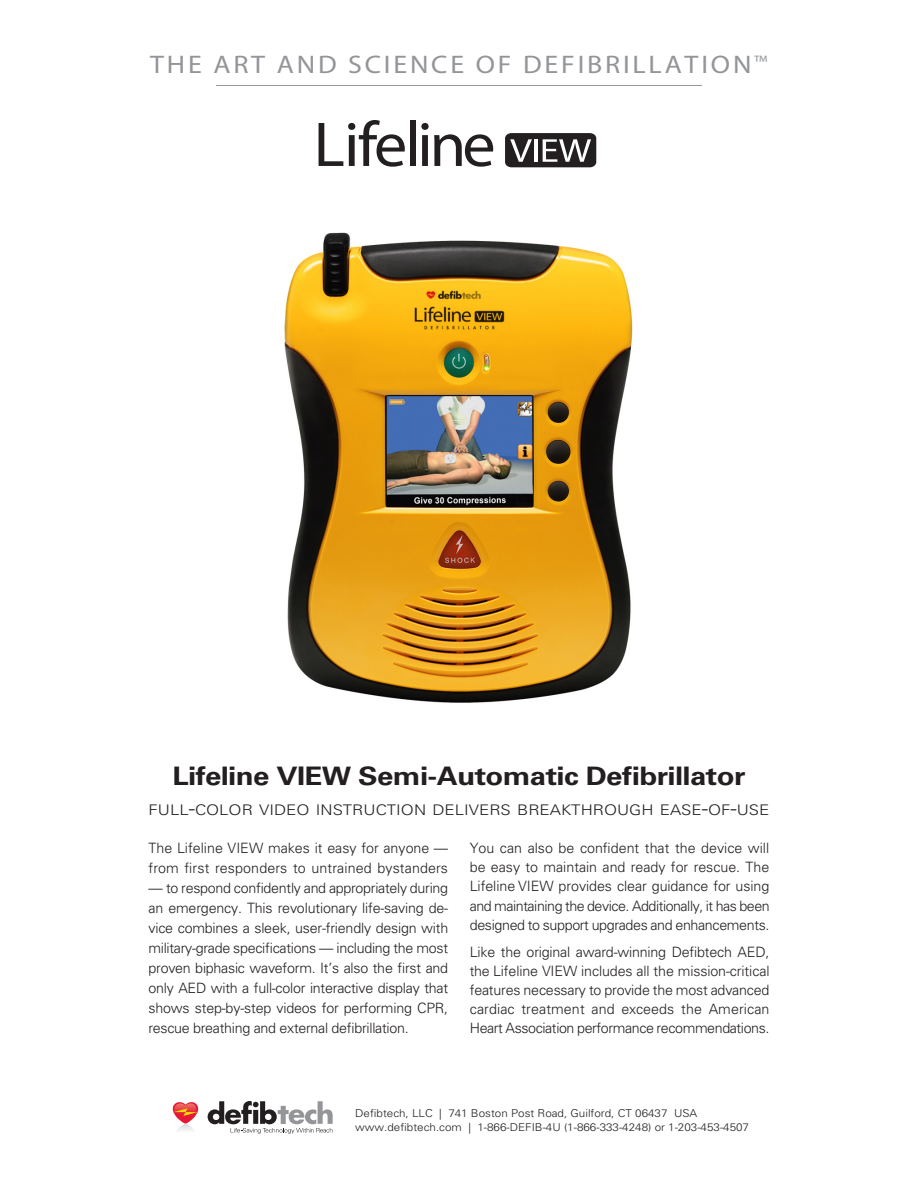
<style>
.page{position:relative;width:918px;height:1188px;background:#fff}
.page>*{position:absolute;margin:0;border:0;box-sizing:border-box;transform-origin:0 0}
.t1{font:700 25.5px "Univers LT Std";letter-spacing:-.02em;color:#231f20;scale:1.15 1}
.t2{font:25.5px "Myriad";letter-spacing:.1em;color:#939598;scale:1.1 1}
.t3{font:300 14.7px "Univers LT Std";color:#231f20;scale:1.15 1}
.body_copy{font:300 14.25px/19.2px "Univers LT Std";letter-spacing:-.02em;color:#231f20;text-align:justify}
.body_copy-2{font:300 14.25px/20.1px "Univers LT Std";letter-spacing:.01em;color:#231f20}
.body_copy-3{font:300 10.8px/14.2px "Univers LT Std";color:#231f20;scale:1.07 1}
.s1{font-size:19.5px}
</style>
<div class="page">
<hr style="left:216px;top:85px;width:486px;height:1px;background:#939598">
<svg style="left:505px;top:133px;width:91px;height:34px"></svg>
<svg style="left:319px;top:120px;width:86px;height:47px"></svg>
<div style="left:410px;top:121px;width:5px;height:45px;background:#231f20"></div>
<svg style="left:421px;top:123px;width:72px;height:44px"></svg>
<svg style="left:208px;top:1101px;width:125px;height:33px"></svg>
<svg style="left:172px;top:1102px;width:27px;height:29px"></svg>
<img style="left:284px;top:232px;width:349px;height:471px">
<p class="t2" style="left:150px;top:52px;width:563px">THE ART AND SCIENCE OF DEFIBRILLATION<sup>™</sup></p>
<p class="t1" style="left:173px;top:761px;width:500px">Lifeline VIEW Semi-Automatic Defibrillator</p>
<p class="t3" style="left:149px;top:801px;width:541px">FULL<span class="s1">-</span>COLOR VIDEO INSTRUCTION DELIVERS BREAKTHROUGH EASE<span class="s1">-</span>OF<span class="s1">-</span>USE</p>
<p class="body_copy-2" style="left:148px;top:838px;width:301px">The Lifeline VIEW makes it easy for anyone — from first responders to untrained bystanders</p>
<p class="body_copy" style="left:148px;top:878px;width:301px;line-height:20.1px">— to respond confidently and appropriately during an emergency. This revolutionary life-saving de&shy;vice combines a sleek, user-friendly design with military-grade specifications — including the most proven biphasic waveform. It’s also the first and only AED with a full-color interactive display that shows step-by-step videos for performing CPR, rescue breathing and external defibrillation.</p>
<p class="body_copy" style="left:470px;top:839px;width:301px">You can also be confident that the device will be easy to maintain and ready for rescue. The Lifeline VIEW provides clear guidance for using and maintaining the device. Additionally, it has been designed to support upgrades and enhancements.</p>
<p class="body_copy" style="left:470px;top:942px;width:301px">Like the original award-winning Defibtech AED, the Lifeline VIEW includes all the mission-critical features necessary to provide the most advanced cardiac treatment and exceeds the American Heart Association performance recommendations.</p>
<p class="body_copy-3" style="left:355px;top:1106px;width:370px">Defibtech, LLC | 741 Boston Post Road, Guilford, CT 06437 USA www.defibtech.com | 1-866-DEFIB-4U (1-866-333-4248) or 1-203-453-4507</p>
</div>
